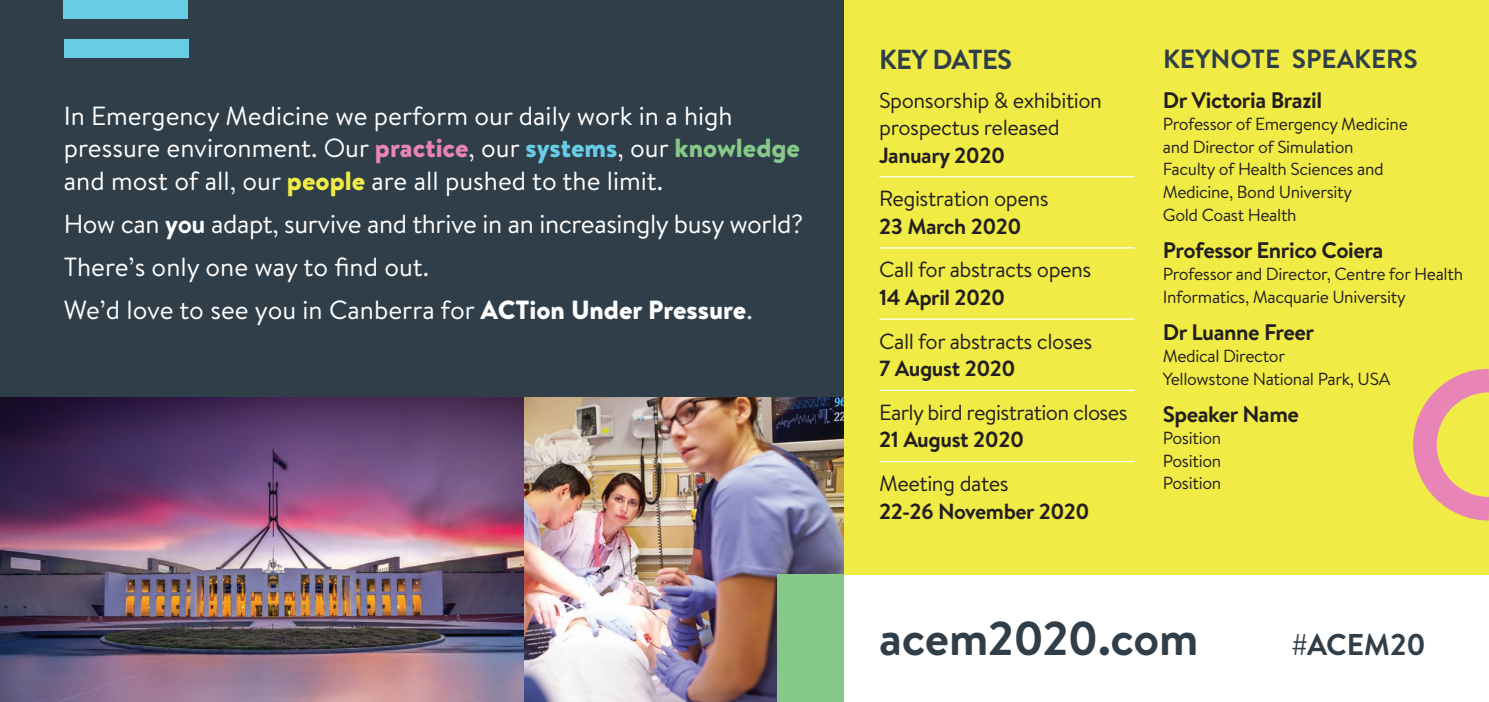
<style>
.page{position:relative;width:1489px;height:702px;background:#fff}
.page>*{position:absolute;margin:0;border:0;box-sizing:border-box;transform-origin:0 0}
.t1{font:700 47.5px "Brandon Text";letter-spacing:-.01em;color:#303e49}
.t2{font:700 30px "Brandon Text";letter-spacing:-.005em;color:#303e49}
.t3{font:700 27.5px "Brandon Text";letter-spacing:-.025em;color:#303e49}
.t4{font:26.25px/32.5px "Brandon Text";color:#fff}
.t5{font:700 26.25px "Brandon Text";color:#303e49}
.t6{font:700 22.5px "Brandon Text";letter-spacing:-.02em;color:#231f20}
.t7{font:22px/27.5px "Brandon Text";letter-spacing:-.02em;color:#231f20}
.t8{font:700 22px/27.5px "Brandon Text";letter-spacing:-.02em;color:#231f20}
.t9{font:17.5px/22.5px "Brandon Text";letter-spacing:-.02em;color:#231f20}
.s1{font-weight:900;color:#e984b6}
.s2{font-weight:900;color:#68cce6}
.s3{font-weight:900;color:#86c989}
.s4{font-weight:900;color:#f0ec45}
.s5{font-weight:700}
.s6{font-weight:900}
.s7{font-weight:400}
</style>
<div class="page">
<div style="left:730px;top:0;width:758px;height:574px;background:#f0ec45"></div>
<div style="left:0;top:0;width:843px;height:702px;background:#303e49"></div>
<img style="left:0;top:397px;width:524px;height:305px">
<img style="left:524px;top:397px;width:319px;height:305px">
<svg style="left:879px;top:177px;width:255px;height:286px"></svg>
<hr style="left:879px;top:176px;width:255px;height:1px;background:#fff">
<hr style="left:879px;top:247px;width:255px;height:1px;background:#fff">
<hr style="left:879px;top:318px;width:255px;height:2px;background:#fff">
<hr style="left:879px;top:389px;width:255px;height:2px;background:#fff">
<hr style="left:879px;top:461px;width:255px;height:1px;background:#fff">
<svg style="left:1413px;top:368px;width:75px;height:153px"></svg>
<div style="left:64px;top:0;width:124px;height:19px;background:#68cce6"></div>
<div style="left:64px;top:39px;width:124px;height:19px;background:#68cce6"></div>
<div style="left:777px;top:574px;width:66px;height:128px;background:#86c989"></div>
<p class="t4" style="left:64px;top:98px;width:737px">In Emergency Medicine we perform our daily work in a high pressure environment. Our <span class="s1">practice</span>, our <span class="s2">systems</span>, our <span class="s3">knowledge </span>and most of all, our <span class="s4">people</span> are all pushed to the limit.</p>
<p class="t4" style="left:64px;top:207px;width:741px">How can <span class="s5">you</span> adapt, survive and thrive in an increasingly busy world?</p>
<p class="t4" style="left:64px;top:250px;width:367px">There’s only one way to find out.</p>
<p class="t4" style="left:64px;top:293px;width:690px">We’d love to see you in Canberra for <span class="s6">ACTion Under Pressure</span>.</p>
<p class="t3" style="left:879px;top:40px;width:135px">KEY DATES</p>
<p class="t7" style="left:879px;top:85px;width:224px">Sponsorship &amp; exhibition prospectus released<br><span class="s5">January 2020</span></p>
<p class="t7" style="left:879px;top:184px;width:171px">Registration opens<br><span class="s5">23 March 2020</span></p>
<p class="t7" style="left:879px;top:255px;width:214px">Call for abstracts opens<br><span class="s5">14 April 2020</span></p>
<p class="t7" style="left:879px;top:326px;width:215px">Call for abstracts closes<br><span class="s5">7 August 2020</span></p>
<p class="t7" style="left:879px;top:397px;width:250px">Early bird registration closes<br><span class="s5">21 August 2020</span></p>
<p class="t8" style="left:879px;top:469px;width:212px"><span class="s7">Meeting dates<br></span>22-26 November 2020</p>
<p class="t5" style="left:1162px;top:41px;width:256px">KEYNOTE SPEAKERS</p>
<p class="t6" style="left:1162px;top:84px;width:161px">Dr Victoria Brazil</p>
<p class="t9" style="left:1162px;top:112px;width:246px">Professor of Emergency Medicine</p>
<p class="t9" style="left:1162px;top:135px;width:192px">and Director of Simulation</p>
<p class="t9" style="left:1162px;top:157px;width:222px">Faculty of Health Sciences and<br>Medicine, Bond University</p>
<p class="t9" style="left:1162px;top:202px;width:135px">Gold Coast Health</p>
<p class="t6" style="left:1162px;top:234px;width:222px">Professor Enrico Coiera</p>
<p class="t9" style="left:1162px;top:262px;width:302px">Professor and Director, Centre for Health<br>Informatics, Macquarie University</p>
<p class="t6" style="left:1162px;top:316px;width:153px">Dr Luanne Freer</p>
<p class="t9" style="left:1162px;top:344px;width:229px">Medical Director<br>Yellowstone National Park, USA</p>
<p class="t6" style="left:1162px;top:398px;width:138px">Speaker Name</p>
<p class="t9" style="left:1162px;top:426px;width:60px;text-align:justify">Position Position Position</p>
<p class="t1" style="left:879px;top:605px;width:321px">acem2020.com</p>
<p class="t2" style="left:1290px;top:623px;width:136px">#ACEM20</p>
</div>
